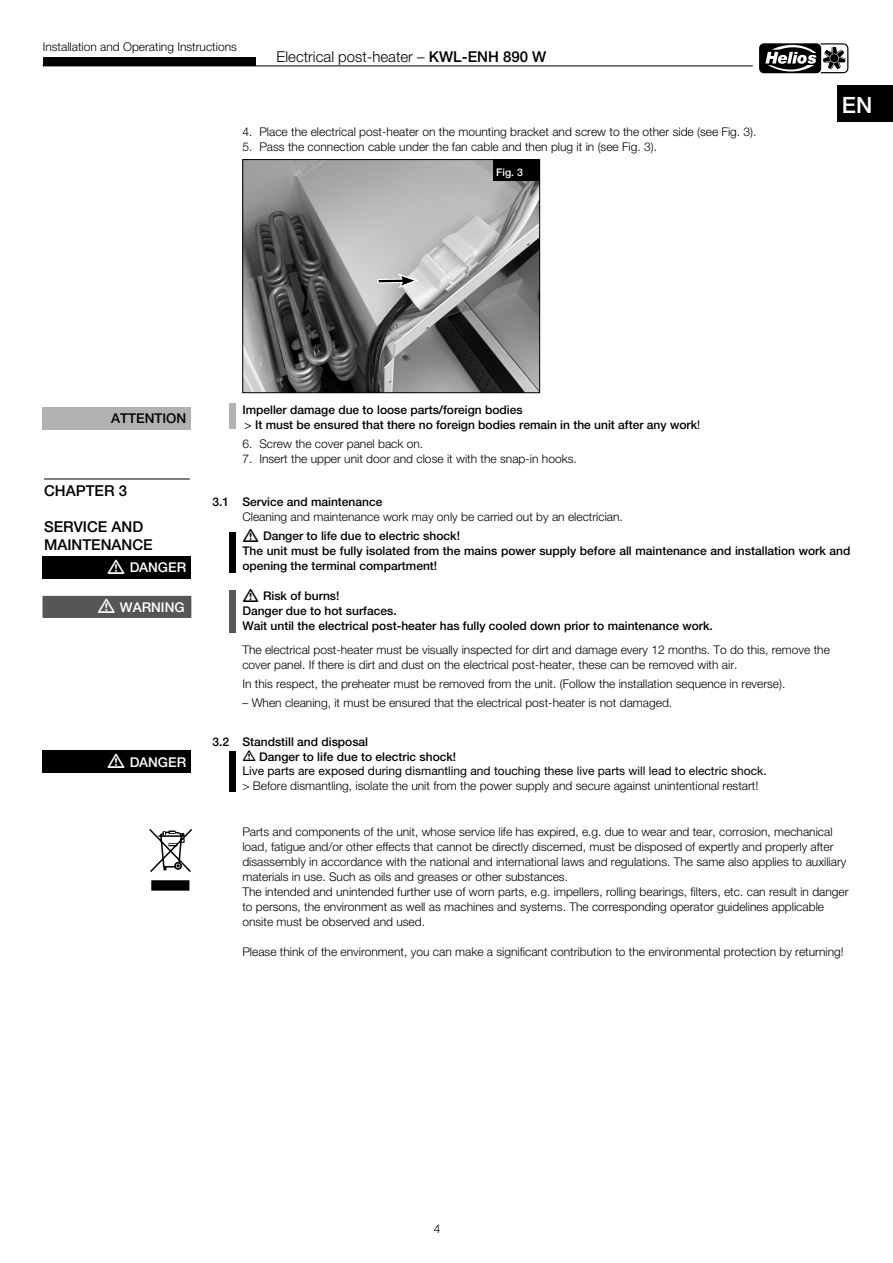
<style>
.page{position:relative;width:893px;height:1263px;background:#fff}
.page>*{position:absolute;margin:0;border:0;box-sizing:border-box;transform-origin:0 0}
.t1{font:500 22.5px "Helvetica Neue LTW1 G";color:#fff}
.t2{font:300 15px "Helvetica Neue LTW1 G";color:#000}
.t3{font:500 15px/18px "Helvetica Neue LTW1 G";color:#000}
.t4{font:500 13.5px "Helvetica Neue LTW1 G";color:#fff}
.t5{font:500 13.5px "Helvetica Neue LTW1 G";color:#000}
.t6{font:300 12px/15px "Helvetica Neue LTW1 G";color:#000}
.t7{font:500 12px/15px "Helvetica Neue LTW1 G";color:#000}
.t8{font:12px "Helvetica Neue LTW1 G";color:#000}
.t9{font:500 10.5px "Helvetica Neue LTW1 G";color:#fff}
.s1{font-weight:500}
.s2{font-weight:400}
</style>
<div class="page">
<hr style="left:43px;top:66px;width:710px;height:1px;background:#000">
<div style="left:43px;top:57px;width:212px;height:9px;background:#000"></div>
<svg style="left:759px;top:43px;width:90px;height:31px"></svg>
<div style="left:759px;top:43px;width:62px;height:30px;background:#000;border-radius:5px"></div>
<svg style="left:765px;top:43px;width:83px;height:30px"></svg>
<img style="left:244px;top:161px;width:294px;height:230px">
<div style="left:242px;top:159px;width:298px;height:234px;border:1px solid #000"></div>
<div style="left:493px;top:159px;width:47px;height:21px;background:#000"></div>
<svg style="left:373px;top:273px;width:45px;height:15px"></svg>
<div style="left:230px;top:403px;width:6px;height:25px;background:#b1b2b3"></div>
<div style="left:43px;top:407px;width:148px;height:22px;background:#b1b2b3"></div>
<hr style="left:44px;top:479px;width:146px;height:1px;background:#000">
<div style="left:43px;top:556px;width:148px;height:22px;background:#000"></div>
<div style="left:230px;top:532px;width:6px;height:41px;background:#000"></div>
<div style="left:230px;top:590px;width:6px;height:42px;background:#565656"></div>
<div style="left:43px;top:597px;width:148px;height:20px;background:#565656"></div>
<div style="left:43px;top:596px;width:148px;height:22px;border:2px solid #565656"></div>
<div style="left:43px;top:751px;width:148px;height:22px;background:#000"></div>
<div style="left:230px;top:751px;width:6px;height:41px;background:#000"></div>
<div style="left:152px;top:881px;width:37px;height:9px;background:#000"></div>
<svg style="left:149px;top:829px;width:43px;height:43px"></svg>
<div style="left:838px;top:85px;width:55px;height:36px;background:#000"></div>
<p class="t6" style="left:43px;top:39px;width:196px">Installation and Operating Instructions</p>
<p class="t2" style="left:277px;top:47px;width:271px">Electrical post-heater – <span class="s1">KWL-ENH 890 W</span></p>
<p class="t6" style="left:242px;top:124px;width:516px">4. Place the electrical post-heater on the mounting bracket and screw to the other side (see Fig. 3).</p>
<p class="t6" style="left:242px;top:139px;width:416px">5. Pass the connection cable under the fan cable and then plug it in (see Fig. 3).</p>
<p class="t9" style="left:496px;top:166px;width:28px">Fig. 3</p>
<h1 class="t1" style="left:842px;top:92px;width:32px">EN</h1>
<p class="t5" style="left:111px;top:410px;width:77px">ATTENTION</p>
<p class="t3" style="left:44px;top:482px;width:85px">CHAPTER 3</p>
<p class="t3" style="left:44px;top:518px;width:110px">SERVICE AND<br>MAINTENANCE</p>
<p class="t4" style="left:130px;top:559px;width:58px">DANGER</p>
<p class="t4" style="left:120px;top:599px;width:66px">WARNING</p>
<p class="t4" style="left:130px;top:754px;width:58px">DANGER</p>
<p class="t7" style="left:242px;top:402px;width:459px">Impeller damage due to loose parts/foreign bodies<br><span class="s2">&gt;</span> It must be ensured that there no foreign bodies remain in the unit after any work<span class="s2">!</span></p>
<p class="t6" style="left:242px;top:437px;width:182px">6. Screw the cover panel back on.</p>
<p class="t6" style="left:242px;top:452px;width:336px">7. Insert the upper unit door and close it with the snap-in hooks.</p>
<p class="t7" style="left:213px;top:494px;width:171px">3.1 Service and maintenance</p>
<p class="t6" style="left:242px;top:509px;width:382px">Cleaning and maintenance work may only be carried out by an electrician.</p>
<p class="t7" style="left:242px;top:529px;width:610px;text-indent:21px">Danger to life due to electric shock!<br>The unit must be fully isolated from the mains power supply before all maintenance and installation work and opening the terminal compartment!</p>
<p class="t7" style="left:242px;top:589px;width:470px;text-indent:21px">Risk of burns!<br>Danger due to hot surfaces.<br>Wait until the electrical post-heater has fully cooled down prior to maintenance work.</p>
<p class="t6" style="left:242px;top:642px;width:589px">The electrical post-heater must be visually inspected for dirt and damage every 12 months. To do this, remove the cover panel. If there is dirt and dust on the electrical post-heater, these can be removed with air.</p>
<p class="t6" style="left:242px;top:676px;width:545px">In this respect, the preheater must be removed from the unit. (Follow the installation sequence in reverse).</p>
<p class="t6" style="left:242px;top:696px;width:431px">– When cleaning, it must be ensured that the electrical post-heater is not damaged.</p>
<p class="t7" style="left:259px;top:734px;width:198px;text-indent:-47px">3.2 Standstill and disposal<br>Danger to life due to electric shock!</p>
<p class="t8" style="left:242px;top:764px;width:526px">Live parts are exposed during dismantling and touching these live parts will lead to electric shock.</p>
<p class="t6" style="left:242px;top:778px;width:517px">&gt; Before dismantling, isolate the unit from the power supply and secure against unintentional restart!</p>
<p class="t6" style="left:242px;top:824px;width:608px">Parts and components of the unit, whose service life has expired, e.g. due to wear and tear, corrosion, mechanical load, fatigue and/or other effects that cannot be directly discerned, must be disposed of expertly and properly after disassembly in accordance with the national and international laws and regulations. The same also applies to auxiliary materials in use. Such as oils and greases or other substances.<br>The intended and unintended further use of worn parts, e.g. impellers, rolling bearings, filters, etc. can result in danger to persons, the environment as well as machines and systems. The corresponding operator guidelines applicable onsite must be observed and used.</p>
<p class="t6" style="left:242px;top:944px;width:603px">Please think of the environment, you can make a significant contribution to the environmental protection by returning!</p>
<p class="t6" style="left:434px;top:1221px;width:8px">4</p>
</div>
